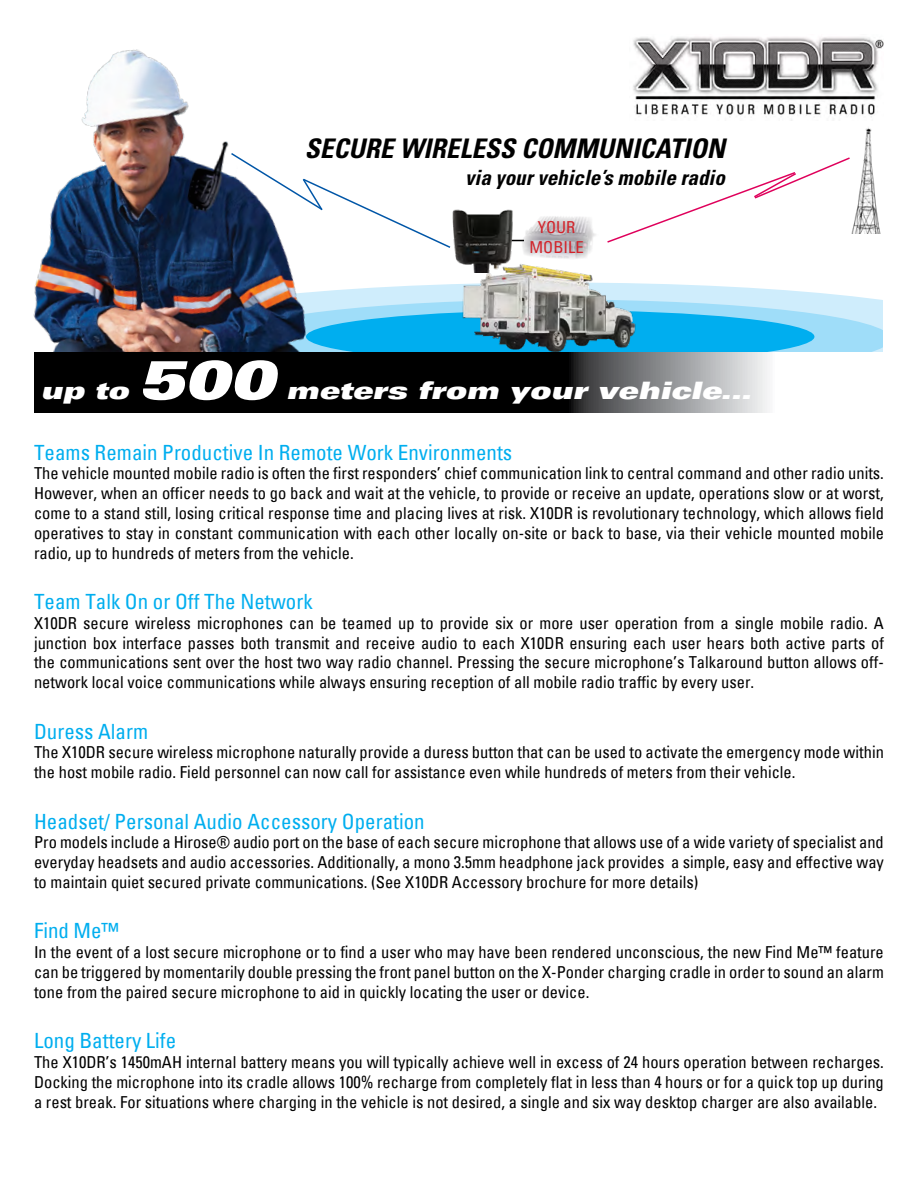
<style>
.page{position:relative;width:918px;height:1188px;background:#fff}
.page>*{position:absolute;margin:0;border:0;box-sizing:border-box;transform-origin:0 0}
.t1{font:54px "Univers LT Std X Black Ex Obl";color:#fff}
.t2{font:italic 700 condensed 27px "Univers LT Std";color:#000}
.t3{font:24px "Univers LT Std X Black Ex Obl";color:#fff}
.t4{font:condensed 21px "Univers";color:#00aeef}
.t5{font:italic 700 condensed 21px "Univers LT Std";color:#000}
.t6{font:condensed 16.5px/19.8px "Univers";color:#000;text-align:justify}
.t7{font:condensed 16.5px "Univers";color:#d2232a}
</style>
<div class="page">
<img style="left:851px;top:128px;width:30px;height:105px">
<svg style="left:375px;top:283px;width:508px;height:69px;fill:#cfedfc"></svg>
<div style="left:229px;top:300px;width:662px;height:78px;background:#9fddf9;border-radius:50%"></div>
<div style="left:306px;top:310px;width:508px;height:53px;background:#00aeef;border-radius:50%"></div>
<svg style="left:607px;top:157px;width:243px;height:86px"></svg>
<img style="left:514px;top:216px;width:82px;height:43px">
<img style="left:633px;top:37px;width:251px;height:83px">
<div style="left:884px;top:290px;width:34px;height:122px;background:#fff"></div>
<img style="left:452px;top:209px;width:62px;height:55px">
<img style="left:459px;top:264px;width:180px;height:89px">
<img style="left:33px;top:49px;width:342px;height:304px">
<svg style="left:229px;top:152px;width:222px;height:97px"></svg>
<svg style="left:34px;top:353px;width:833px;height:59px;background:#404041"></svg>
<p class="t2" style="left:305px;top:132px;width:421px">SECURE WIRELESS COMMUNICATION</p>
<p class="t5" style="left:465px;top:165px;width:261px">via your vehicle’s mobile radio</p>
<p class="t7" style="left:538px;top:217px;width:39px">YOUR</p>
<p class="t7" style="left:530px;top:237px;width:56px">MOBILE</p>
<p class="t3" style="left:40px;top:376px;width:90px">up to</p>
<p class="t1" style="left:139px;top:348px;width:138px">500</p>
<p class="t3" style="left:286px;top:376px;width:466px">meters from your vehicle...</p>
<p class="t4" style="left:34px;top:438px;width:480px">Teams Remain Productive In Remote Work Environments</p>
<p class="t6" style="left:34px;top:463px;width:852px">The vehicle mounted mobile radio is often the first responders’ chief communication link to central command and other radio units.<br>However, when an officer needs to go back and wait at the vehicle, to provide or receive an update, operations slow or at worst, come to a stand still, losing critical response time and placing lives at risk. X10DR is revolutionary technology, which allows field operatives to stay in constant communication with each other locally on-site or back to base, via their vehicle mounted mobile radio, up to hundreds of meters from the vehicle.</p>
<p class="t4" style="left:34px;top:588px;width:280px">Team Talk On or Off The Network</p>
<p class="t6" style="left:34px;top:613px;width:852px">X10DR secure wireless microphones can be teamed up to provide six or more user operation from a single mobile radio. A junction box interface passes both transmit and receive audio to each X10DR ensuring each user hears both active parts of the communications sent over the host two way radio channel. Pressing the secure microphone’s Talkaround button allows off&shy;network local voice communications while always ensuring reception of all mobile radio traffic by every user.</p>
<p class="t4" style="left:34px;top:717px;width:116px">Duress Alarm</p>
<p class="t6" style="left:34px;top:742px;width:851px">The X10DR secure wireless microphone naturally provide a duress button that can be used to activate the emergency mode within the host mobile radio. Field personnel can now call for assistance even while hundreds of meters from their vehicle.</p>
<p class="t4" style="left:34px;top:807px;width:392px">Headset/ Personal Audio Accessory Operation</p>
<p class="t6" style="left:34px;top:832px;width:851px">Pro models include a Hirose® audio port on the base of each secure microphone that allows use of a wide variety of specialist and everyday headsets and audio accessories. Additionally, a mono 3.5mm headphone jack provides a simple, easy and effective way to maintain quiet secured private communications. (See X10DR Accessory brochure for more details)</p>
<p class="t4" style="left:34px;top:917px;width:86px">Find Me™</p>
<p class="t6" style="left:34px;top:942px;width:852px">In the event of a lost secure microphone or to find a user who may have been rendered unconscious, the new Find Me™ feature can be triggered by momentarily double pressing the front panel button on the X-Ponder charging cradle in order to sound an alarm tone from the paired secure microphone to aid in quickly locating the user or device.</p>
<p class="t4" style="left:34px;top:1027px;width:144px">Long Battery Life</p>
<p class="t6" style="left:34px;top:1052px;width:851px">The X10DR’s 1450mAH internal battery means you will typically achieve well in excess of 24 hours operation between recharges.<br>Docking the microphone into its cradle allows 100% recharge from completely flat in less than 4 hours or for a quick top up during a rest break. For situations where charging in the vehicle is not desired, a single and six way desktop charger are also available.</p>
</div>
